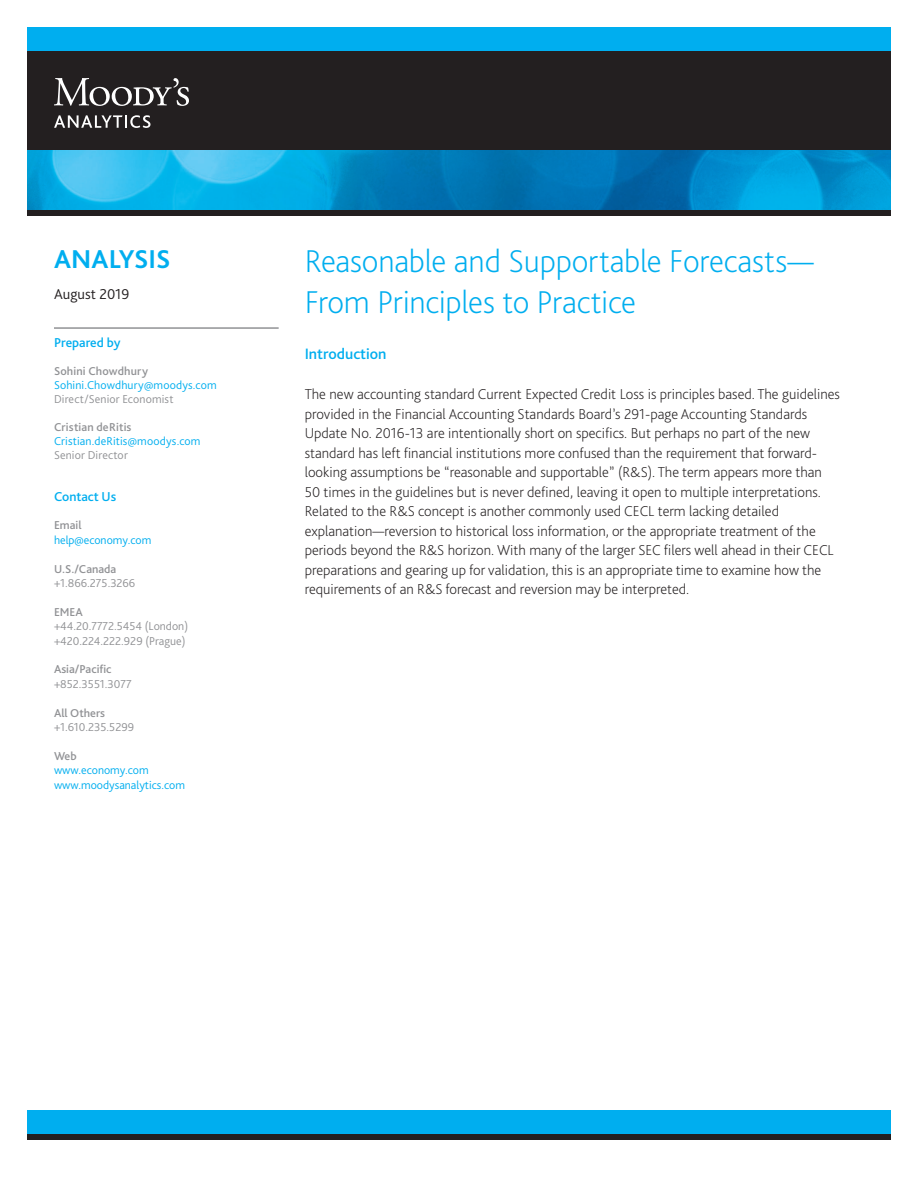
<style>
.page{position:relative;width:918px;height:1188px;background:#fff}
.page>*{position:absolute;margin:0;border:0;box-sizing:border-box;transform-origin:0 0}
.Page_1_Title{font:200 33px/40.5px "Bliss Pro";letter-spacing:-.005em;color:#00aeef}
.Research_Type{font:700 27px "Bliss Pro";letter-spacing:.005em;color:#00aeef}
.Header_2{font:500 15.75px "Bliss Pro";color:#00aeef}
.Page_1_Blurb{font:200 15px/19.5px "Bliss Pro";color:#231f20}
.Cover_Date{font:300 15px "Bliss Pro";color:#231f20}
.GROUP___Title__rule{font:500 13.5px "Bliss Pro";color:#00aeef}
.Contact_Us__light_ru{font:500 13.5px "Bliss Pro";color:#00aeef}
.Author_s_Description{font:300 12px/14.4px "Bliss Pro";color:#919295}
.Author_s_Email{font:300 12px/14.4px "Bliss Pro";letter-spacing:.005em;color:#00aeef}
.Author_s_Name__space{font:500 12px "Bliss Pro";letter-spacing:.015em;color:#919295}
.s1{font-weight:500;color:#919295}
.s2{font-weight:500}
</style>
<div class="page">
<div style="left:27px;top:27px;width:864px;height:24px;background:#00aeef"></div>
<div style="left:27px;top:1110px;width:864px;height:30px;background:#00aeef"></div>
<div style="left:27px;top:1134px;width:864px;height:6px;background:#231f20"></div>
<img style="left:27px;top:150px;width:864px;height:60px">
<div style="left:27px;top:210px;width:864px;height:6px;background:#231f20"></div>
<div style="left:27px;top:51px;width:864px;height:99px;background:#231f20"></div>
<svg style="left:54px;top:78px;width:135px;height:28px"></svg>
<svg style="left:54px;top:115px;width:96px;height:13px"></svg>
<hr style="left:54px;top:327px;width:225px;height:2px;background:#919295">
<p class="Research_Type" style="left:54px;top:242px;width:118px">ANALYSIS</p>
<p class="Cover_Date" style="left:54px;top:285px;width:77px">August 2019</p>
<p class="GROUP___Title__rule" style="left:54px;top:334px;width:68px">Prepared by</p>
<p class="Author_s_Name__space" style="left:54px;top:363px;width:96px">Sohini Chowdhury</p>
<p class="Author_s_Email" style="left:54px;top:377px;width:164px">Sohini.Chowdhury@moodys.com</p>
<p class="Author_s_Description" style="left:54px;top:392px;width:121px">Direct/Senior Economist</p>
<p class="Author_s_Name__space" style="left:54px;top:419px;width:79px">Cristian deRitis</p>
<p class="Author_s_Email" style="left:54px;top:434px;width:148px">Cristian.deRitis@moodys.com</p>
<p class="Author_s_Description" style="left:54px;top:448px;width:75px">Senior Director</p>
<p class="Contact_Us__light_ru" style="left:54px;top:488px;width:64px">Contact Us</p>
<p class="Author_s_Email" style="left:54px;top:518px;width:99px"><span class="s1">Email </span>help@economy.com</p>
<p class="Author_s_Description" style="left:54px;top:561px;width:83px"><span class="s2">U.S./Canada </span>+1.866.275.3266</p>
<p class="Author_s_Description" style="left:54px;top:604px;width:136px"><span class="s2">EMEA<br></span>+44.20.7772.5454 (London) +420.224.222.929 (Prague)</p>
<p class="Author_s_Description" style="left:54px;top:662px;width:79px"><span class="s2">Asia/Pacific </span>+852.3551.3077</p>
<p class="Author_s_Description" style="left:54px;top:705px;width:82px"><span class="s2">All Others </span>+1.610.235.5299</p>
<p class="Author_s_Email" style="left:54px;top:748px;width:133px"><span class="s1">Web<br></span>www.economy.com www.moodysanalytics.com</p>
<p class="Page_1_Title" style="left:305px;top:240px;width:511px">Reasonable and Supportable Forecasts—<br>From Principles to Practice</p>
<p class="Header_2" style="left:305px;top:344px;width:83px">Introduction</p>
<p class="Page_1_Blurb" style="left:305px;top:384px;width:537px">The new accounting standard Current Expected Credit Loss is principles based. The guidelines provided in the Financial Accounting Standards Board’s 291-page Accounting Standards Update No. 2016-13 are intentionally short on specifics. But perhaps no part of the new standard has left financial institutions more confused than the requirement that forward&shy;looking assumptions be “reasonable and supportable” (R&amp;S). The term appears more than 50 times in the guidelines but is never defined, leaving it open to multiple interpretations.<br>Related to the R&amp;S concept is another commonly used CECL term lacking detailed explanation—reversion to historical loss information, or the appropriate treatment of the periods beyond the R&amp;S horizon. With many of the larger SEC filers well ahead in their CECL preparations and gearing up for validation, this is an appropriate time to examine how the requirements of an R&amp;S forecast and reversion may be interpreted.</p>
</div>
